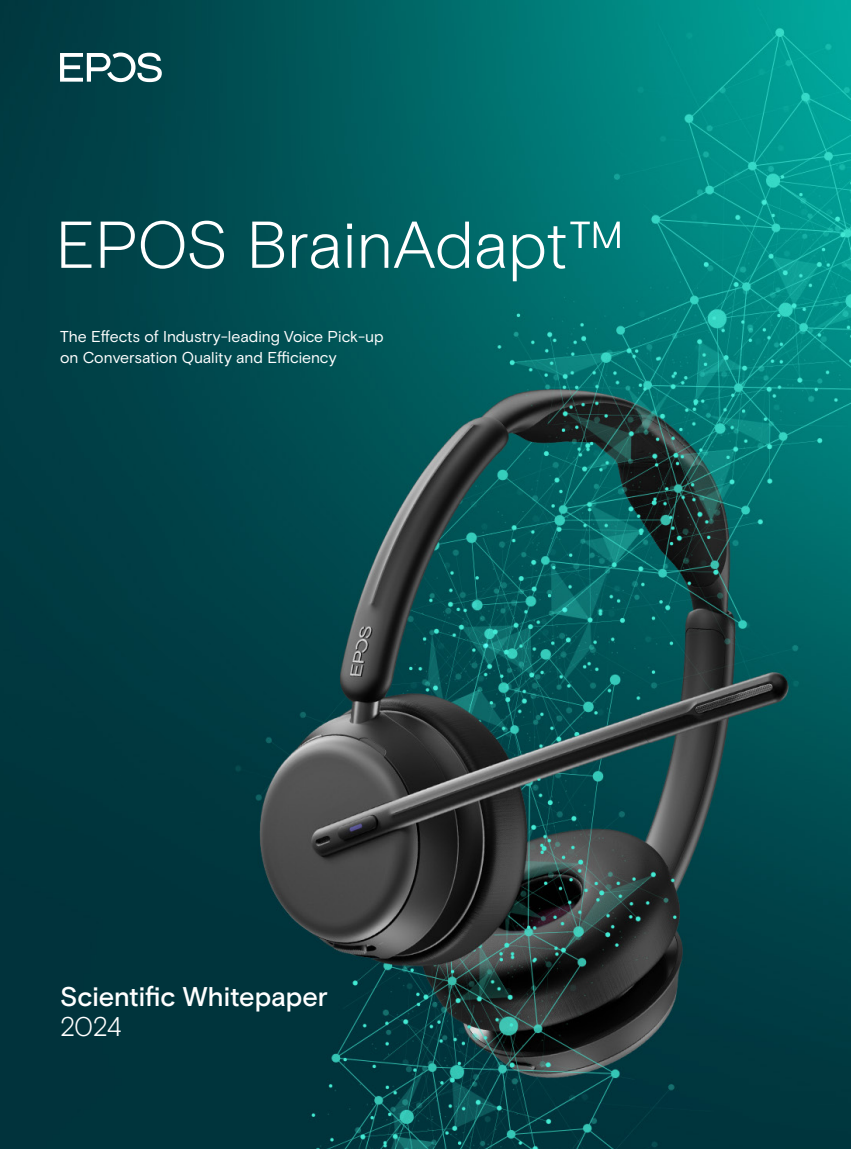
<style>
.page{position:relative;width:851px;height:1149px;background:#fff}
.page>*{position:absolute;margin:0;border:0;box-sizing:border-box;transform-origin:0 0}
.Body_copy{font:300 66px "EPOS Basis";letter-spacing:-.01em;color:#fff}
.Body_copy-2{font:500 27px/30px "EPOS Basis";color:#fff}
.Body_copy-3{font:15.75px/21px "EPOS Basis";letter-spacing:-.005em;color:#fff}
.s1{font-weight:300}
</style>
<div class="page">
<img style="left:0;top:0;width:850px;height:1148px">
<svg style="left:60px;top:52px;width:102px;height:30px"></svg>
<p class="Body_copy" style="left:56px;top:206px;width:569px">EPOS BrainAdapt™</p>
<p class="Body_copy-3" style="left:60px;top:326px;width:325px">The Effects of Industry-leading Voice Pick-up on Conversation Quality and Efficiency</p>
<p class="Body_copy-2" style="left:60px;top:981px;width:269px">Scientific Whitepaper<br><span class="s1">2024</span></p>
</div>
